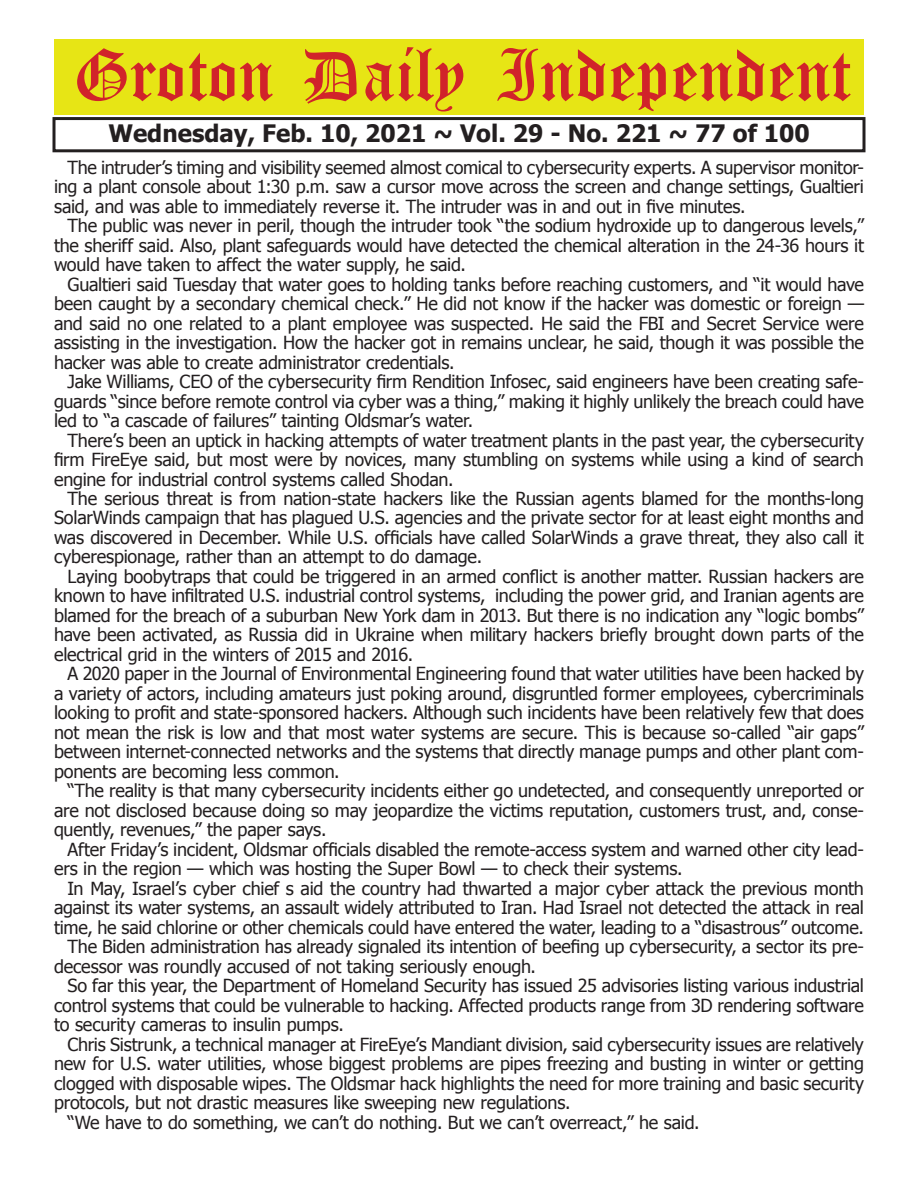
<style>
.page{position:relative;width:918px;height:1188px;background:#fff}
.page>*{position:absolute;margin:0;border:0;box-sizing:border-box;transform-origin:0 0}
.t1{font:54px "Old English Five";color:#d1232a}
.t2{font:700 24px "Tahoma";color:#231f20}
.t3{font:18px/19.5px "Tahoma";letter-spacing:-.01em;color:#231f20;text-align:justify}
</style>
<div class="page">
<div style="left:52px;top:117px;width:814px;height:35px;border:3px solid #231f20"></div>
<div style="left:54px;top:40px;width:810px;height:75px;background:#e7e515"></div>
<h1 class="t1" style="left:73px;top:50px;width:779px">Groton Daily Independent</h1>
<h2 class="t2" style="left:108px;top:116px;width:703px">Wednesday, Feb. 10, 2021 ~ Vol. 29 - No. 221 ~ 77 of 100</h2>
<p class="t3" style="left:54px;top:156px;width:812px;text-indent:14px">The intruder’s timing and visibility seemed almost comical to cybersecurity experts. A supervisor monitor&shy;ing a plant console about 1:30 p.m. saw a cursor move across the screen and change settings, Gualtieri said, and was able to immediately reverse it. The intruder was in and out in five minutes.</p>
<p class="t3" style="left:54px;top:215px;width:812px;text-indent:14px">The public was never in peril, though the intruder took “the sodium hydroxide up to dangerous levels,” the sheriff said. Also, plant safeguards would have detected the chemical alteration in the 24-36 hours it would have taken to affect the water supply, he said.</p>
<p class="t3" style="left:54px;top:273px;width:812px;text-indent:14px">Gualtieri said Tuesday that water goes to holding tanks before reaching customers, and “it would have been caught by a secondary chemical check.” He did not know if the hacker was domestic or foreign — and said no one related to a plant employee was suspected. He said the FBI and Secret Service were assisting in the investigation. How the hacker got in remains unclear, he said, though it was possible the hacker was able to create administrator credentials.</p>
<p class="t3" style="left:54px;top:371px;width:812px;text-indent:14px">Jake Williams, CEO of the cybersecurity firm Rendition Infosec, said engineers have been creating safe&shy;guards “since before remote control via cyber was a thing,” making it highly unlikely the breach could have led to “a cascade of failures” tainting Oldsmar’s water.</p>
<p class="t3" style="left:54px;top:429px;width:812px;text-indent:14px">There’s been an uptick in hacking attempts of water treatment plants in the past year, the cybersecurity firm FireEye said, but most were by novices, many stumbling on systems while using a kind of search engine for industrial control systems called Shodan.</p>
<p class="t3" style="left:54px;top:488px;width:812px;text-indent:14px">The serious threat is from nation-state hackers like the Russian agents blamed for the months-long SolarWinds campaign that has plagued U.S. agencies and the private sector for at least eight months and was discovered in December. While U.S. officials have called SolarWinds a grave threat, they also call it cyberespionage, rather than an attempt to do damage.</p>
<p class="t3" style="left:54px;top:566px;width:811px;text-indent:14px">Laying boobytraps that could be triggered in an armed conflict is another matter. Russian hackers are known to have infiltrated U.S. industrial control systems, including the power grid, and Iranian agents are blamed for the breach of a suburban New York dam in 2013. But there is no indication any “logic bombs” have been activated, as Russia did in Ukraine when military hackers briefly brought down parts of the electrical grid in the winters of 2015 and 2016.</p>
<p class="t3" style="left:54px;top:663px;width:812px;text-indent:14px">A 2020 paper in the Journal of Environmental Engineering found that water utilities have been hacked by a variety of actors, including amateurs just poking around, disgruntled former employees, cybercriminals looking to profit and state-sponsored hackers. Although such incidents have been relatively few that does not mean the risk is low and that most water systems are secure. This is because so-called “air gaps” between internet-connected networks and the systems that directly manage pumps and other plant com&shy;ponents are becoming less common.</p>
<p class="t3" style="left:54px;top:780px;width:812px;text-indent:14px">“The reality is that many cybersecurity incidents either go undetected, and consequently unreported or are not disclosed because doing so may jeopardize the victims reputation, customers trust, and, conse&shy;quently, revenues,” the paper says.</p>
<p class="t3" style="left:54px;top:839px;width:812px;text-indent:14px">After Friday’s incident, Oldsmar officials disabled the remote-access system and warned other city lead&shy;ers in the region — which was hosting the Super Bowl — to check their systems.</p>
<p class="t3" style="left:68px;top:878px;width:798px">In May, Israel’s cyber chief s aid the country had thwarted a major cyber attack the previous month</p>
<p class="t3" style="left:54px;top:897px;width:812px">against its water systems, an assault widely attributed to Iran. Had Israel not detected the attack in real</p>
<p class="t3" style="left:54px;top:917px;width:811px">time, he said chlorine or other chemicals could have entered the water, leading to a “disastrous” outcome.</p>
<p class="t3" style="left:68px;top:936px;width:798px">The Biden administration has already signaled its intention of beefing up cybersecurity, a sector its pre-</p>
<p class="t3" style="left:54px;top:956px;width:484px">decessor was roundly accused of not taking seriously enough.</p>
<p class="t3" style="left:68px;top:975px;width:798px">So far this year, the Department of Homeland Security has issued 25 advisories listing various industrial</p>
<p class="t3" style="left:54px;top:995px;width:812px">control systems that could be vulnerable to hacking. Affected products range from 3D rendering software</p>
<p class="t3" style="left:54px;top:1014px;width:291px">to security cameras to insulin pumps.</p>
<p class="t3" style="left:68px;top:1034px;width:798px">Chris Sistrunk, a technical manager at FireEye’s Mandiant division, said cybersecurity issues are relatively</p>
<p class="t3" style="left:54px;top:1053px;width:811px">new for U.S. water utilities, whose biggest problems are pipes freezing and busting in winter or getting</p>
<p class="t3" style="left:54px;top:1073px;width:812px">clogged with disposable wipes. The Oldsmar hack highlights the need for more training and basic security</p>
<p class="t3" style="left:54px;top:1092px;width:518px">protocols, but not drastic measures like sweeping new regulations.</p>
<p class="t3" style="left:68px;top:1112px;width:634px">“We have to do something, we can’t do nothing. But we can’t overreact,” he said.</p>
</div>
